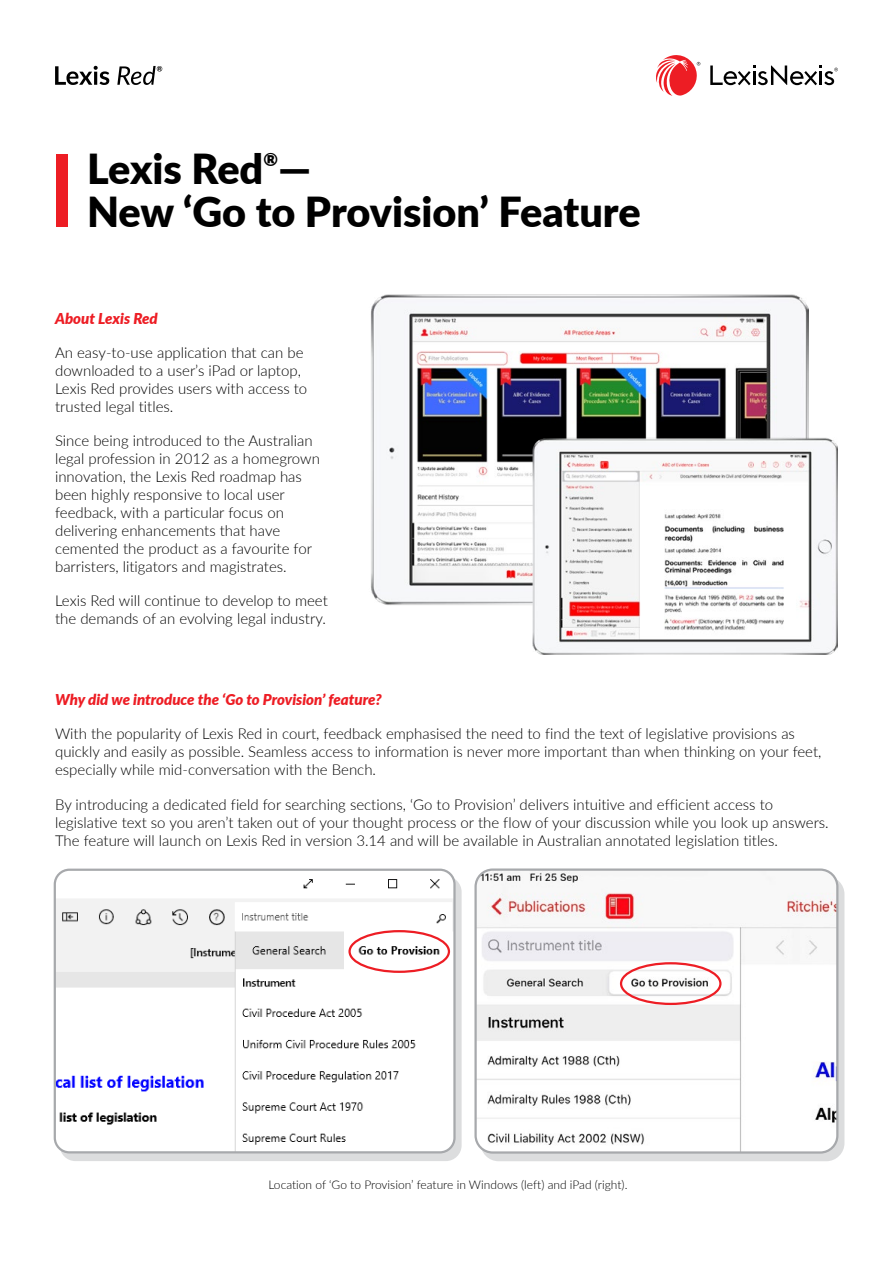
<style>
.page{position:relative;width:893px;height:1263px;background:#fff}
.page>*{position:absolute;margin:0;border:0;box-sizing:border-box;transform-origin:0 0}
.t1{font:900 41.4px "Lato";letter-spacing:-.005em;color:#000}
.t2{font:900 17.85px "Lato";color:#000}
.t3{font:300 15px/18px "Lato";color:#000}
.t4{font:italic 900 15px "Lato";color:#ed1d24}
.t5{font:300 12px "Lato";color:#000}
</style>
<div class="page">
<div style="left:61px;top:877px;width:399px;height:283px;background:#dcddde;border-radius:15px"></div>
<svg style="left:482px;top:877px;width:361px;height:283px;fill:#dcddde"></svg>
<svg style="left:710px;top:66px;width:128px;height:19px"></svg>
<svg style="left:656px;top:55px;width:44px;height:41px"></svg>
<div style="left:56px;top:154px;width:11px;height:73px;background:#ed1d24"></div>
<svg style="left:55px;top:66px;width:54px;height:19px"></svg>
<svg style="left:117px;top:66px;width:45px;height:19px"></svg>
<img style="left:371px;top:294px;width:437px;height:311px">
<img style="left:533px;top:438px;width:305px;height:217px">
<img style="left:55px;top:871px;width:398px;height:281px">
<div style="left:54px;top:868px;width:402px;height:285px;border:2px solid #a7a9ac;border-radius:15px"></div>
<img style="left:477px;top:871px;width:360px;height:281px">
<div style="left:474px;top:868px;width:364px;height:285px;border:2px solid #a7a9ac;border-radius:17px"></div>
<div style="left:620px;top:962px;width:101px;height:43px;border:2px solid #ed1d24;border-radius:50%"></div>
<div style="left:348px;top:930px;width:102px;height:43px;border:2px solid #ed1d24;border-radius:50%"></div>
<p class="t2" style="left:263px;top:146px;width:16px">®</p>
<h1 class="t1" style="left:87px;top:181px;width:555px">New ‘Go to Provision’ Feature</h1>
<h1 class="t1" style="left:87px;top:138px;width:226px">Lexis Red —</h1>
<p class="t4" style="left:55px;top:307px;width:104px">About Lexis Red</p>
<p class="t3" style="left:55px;top:343px;width:254px">An easy-to-use application that can be downloaded to a user’s iPad or laptop, Lexis Red provides users with access to trusted legal titles.</p>
<p class="t3" style="left:55px;top:431px;width:266px">Since being introduced to the Australian legal profession in 2012 as a homegrown innovation, the Lexis Red roadmap has been highly responsive to local user feedback, with a particular focus on delivering enhancements that have cemented the product as a favourite for barristers, litigators and magistrates.</p>
<p class="t3" style="left:55px;top:591px;width:274px">Lexis Red will continue to develop to meet the demands of an evolving legal industry.</p>
<p class="t4" style="left:55px;top:688px;width:328px">Why did we introduce the ‘Go to Provision’ feature?</p>
<p class="t3" style="left:55px;top:724px;width:768px">With the popularity of Lexis Red in court, feedback emphasised the need to find the text of legislative provisions as quickly and easily as possible. Seamless access to information is never more important than when thinking on your feet, especially while mid-conversation with the Bench.</p>
<p class="t3" style="left:55px;top:794px;width:775px">By introducing a dedicated field for searching sections, ‘Go to Provision’ delivers intuitive and efficient access to legislative text so you aren’t taken out of your thought process or the flow of your discussion while you look up answers.<br>The feature will launch on Lexis Red in version 3.14 and will be available in Australian annotated legislation titles.</p>
<p class="t5" style="left:268px;top:1176px;width:360px">Location of ‘Go to Provision’ feature in Windows (left) and iPad (right).</p>
</div>
